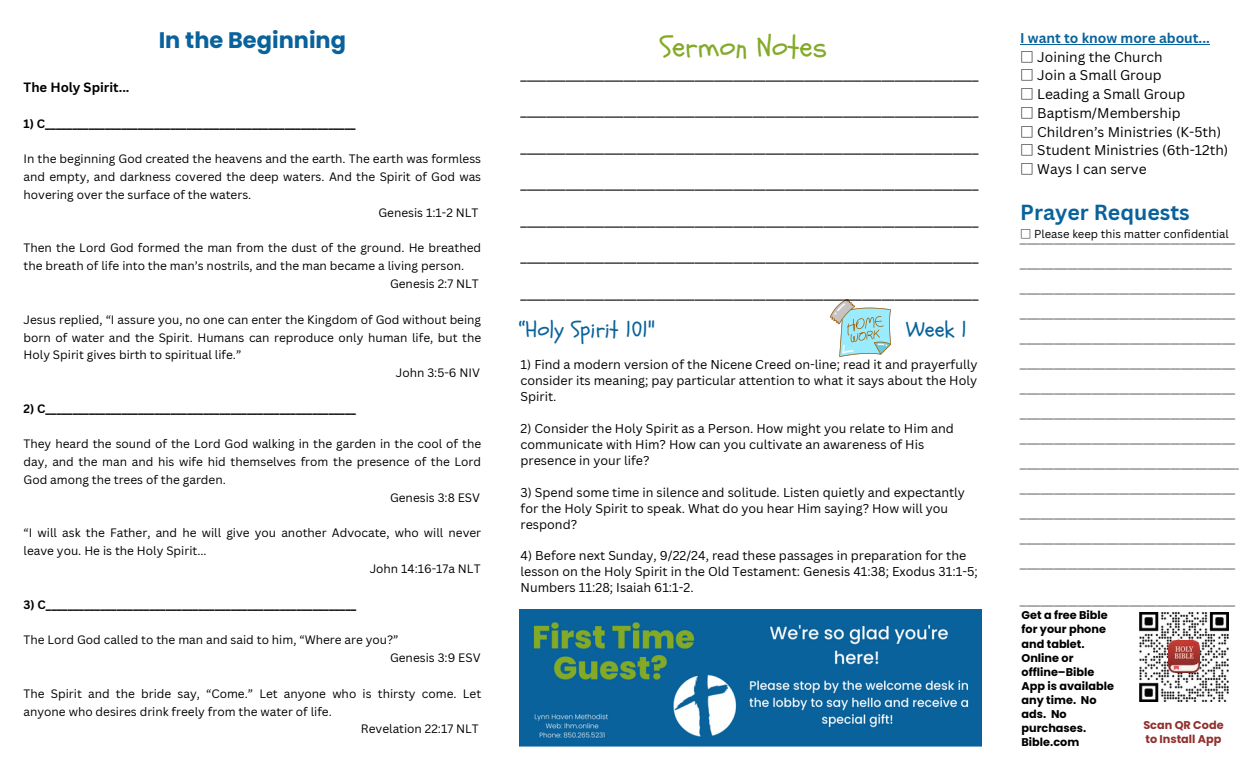
<style>
.page{position:relative;width:1260px;height:765px;background:#fff}
.page>*{position:absolute;margin:0;border:0;box-sizing:border-box;transform-origin:0 0}
.t1{font:30px "Schoolbell";color:#84aa28}
.t2{font:22.5px "Schoolbell";color:#09629b}
.t3{font:700 22.5px "Poppins";color:#09629b}
.t4{font:700 21.25px "Canva Sans";color:#09629b}
.t5{font:15px "Canva Sans";color:#000}
.t6{font:13.75px "Canva Sans";color:#000}
.t7{font:700 13.75px "Canva Sans";color:#09629b}
.t8{font:700 13.12px "Canva Sans";color:#000}
.t9{font:12.5px/16px "Canva Sans";color:#000}
.t10{font:11.88px/17.8px "Canva Sans";color:#000;text-align:justify}
.t11{font:700 11.88px "Canva Sans";color:#000}
.t12{font:700 11.25px/14px "Poppins";color:#000}
.t13{font:11.25px "Canva Sans";color:#000}
.t14{font:700 11.25px/14px "Poppins";color:#91302d}
.t15{font:700 8.38px "Open Sans";color:#000}
.s1{font-family:"Noto Sans CJ Ksc"}
</style>
<div class="page">
<img style="left:520px;top:609px;width:462px;height:137px">
<hr style="left:1020px;top:44px;width:190px;height:1px;background:#09629b">
<img style="left:1139px;top:612px;width:89px;height:89px">
<img style="left:1168px;top:641px;width:32px;height:32px">
<img style="left:830px;top:300px;width:60px;height:56px">
<h3 class="t3" style="left:159px;top:24px;width:189px">In the Beginning</h3>
<h5 class="t8" style="left:24px;top:78px;width:108px">The Holy Spirit...</h5>
<h5 class="t11" style="left:24px;top:115px;width:333px">1) C_________________________________________________________</h5>
<h5 class="t10" style="left:24px;top:150px;width:459px">In the beginning God created the heavens and the earth. The earth was formless and empty, and darkness covered the deep waters. And the Spirit of God was hovering over the surface of the waters.</h5>
<h5 class="t10" style="left:378px;top:203px;width:102px">Genesis 1:1-2 NLT</h5>
<p class="t10" style="left:24px;top:239px;width:459px">Then the Lord God formed the man from the dust of the ground. He breathed the breath of life into the man’s nostrils, and the man became a living person.</p>
<h5 class="t10" style="left:390px;top:275px;width:90px">Genesis 2:7 NLT</h5>
<p class="t10" style="left:24px;top:310px;width:459px">Jesus replied, “I assure you, no one can enter the Kingdom of God without being born of water and the Spirit. Humans can reproduce only human life, but the Holy Spirit gives birth to spiritual life.”</p>
<p class="t10" style="left:396px;top:364px;width:86px">John 3:5-6 NIV</p>
<p class="t11" style="left:24px;top:400px;width:334px">2) C_________________________________________________________</p>
<p class="t10" style="left:24px;top:435px;width:459px">They heard the sound of the Lord God walking in the garden in the cool of the day, and the man and his wife hid themselves from the presence of the Lord God among the trees of the garden.</p>
<p class="t10" style="left:390px;top:488px;width:92px">Genesis 3:8 ESV</p>
<p class="t10" style="left:24px;top:524px;width:459px">“I will ask the Father, and he will give you another Advocate, who will never leave you. He is the Holy Spirit...</p>
<p class="t10" style="left:370px;top:560px;width:112px">John 14:16-17a NLT</p>
<p class="t11" style="left:24px;top:596px;width:334px">3) C_________________________________________________________</p>
<p class="t10" style="left:24px;top:631px;width:377px">The Lord God called to the man and said to him, “Where are you?”</p>
<p class="t10" style="left:390px;top:649px;width:92px">Genesis 3:9 ESV</p>
<p class="t10" style="left:24px;top:684px;width:459px">The Spirit and the bride say, “Come.” Let anyone who is thirsty come. Let anyone who desires drink freely from the water of life.</p>
<p class="t10" style="left:361px;top:720px;width:119px">Revelation 22:17 NLT</p>
<p class="t1" style="left:660px;top:27px;width:169px">Sermon Notes</p>
<p class="t5" style="left:521px;top:64px;width:459px">_______________________________________________________________________</p>
<p class="t5" style="left:521px;top:100px;width:459px">_______________________________________________________________________</p>
<p class="t5" style="left:521px;top:137px;width:459px">_______________________________________________________________________</p>
<p class="t5" style="left:521px;top:173px;width:459px">_______________________________________________________________________</p>
<p class="t5" style="left:521px;top:210px;width:459px">_______________________________________________________________________</p>
<p class="t5" style="left:521px;top:246px;width:459px">_______________________________________________________________________</p>
<p class="t5" style="left:521px;top:283px;width:459px">_______________________________________________________________________</p>
<p class="t2" style="left:519px;top:315px;width:138px">“Holy Spirit 101"</p>
<p class="t2" style="left:906px;top:315px;width:63px">Week 1</p>
<p class="t9" style="left:521px;top:356px;width:458px;text-align:justify">1) Find a modern version of the Nicene Creed on-line; read it and prayerfully consider its meaning; pay particular attention to what it says about the Holy Spirit.</p>
<p class="t9" style="left:521px;top:420px;width:435px">2) Consider the Holy Spirit as a Person. How might you relate to Him and communicate with Him? How can you cultivate an awareness of His presence in your life?</p>
<p class="t9" style="left:521px;top:484px;width:446px">3) Spend some time in silence and solitude. Listen quietly and expectantly for the Holy Spirit to speak. What do you hear Him saying? How will you respond?</p>
<p class="t9" style="left:521px;top:548px;width:459px">4) Before next Sunday, 9/22/24, read these passages in preparation for the lesson on the Holy Spirit in the Old Testament: Genesis 41:38; Exodus 31:1-5;<br>Numbers 11:28; Isaiah 61:1-2.</p>
<h4 class="t7" style="left:1020px;top:28px;width:191px">I want to know more about...</h4>
<h4 class="t6" style="left:1020px;top:47px;width:144px"><span class="s1">□</span> Joining the Church</h4>
<h4 class="t6" style="left:1020px;top:66px;width:143px"><span class="s1">□</span> Join a Small Group</h4>
<h4 class="t6" style="left:1020px;top:84px;width:167px"><span class="s1">□</span> Leading a Small Group</h4>
<h4 class="t6" style="left:1020px;top:103px;width:162px"><span class="s1">□</span> Baptism/Membership</h4>
<h4 class="t6" style="left:1020px;top:122px;width:202px"><span class="s1">□</span> Children’s Ministries (K-5th)</h4>
<h4 class="t6" style="left:1020px;top:141px;width:210px"><span class="s1">□</span> Student Ministries (6th-12th)</h4>
<h4 class="t6" style="left:1020px;top:159px;width:128px"><span class="s1">□</span> Ways I can serve</h4>
<h6 class="t4" style="left:1020px;top:197px;width:171px">Prayer Requests</h6>
<p class="t13" style="left:1020px;top:226px;width:210px"><span class="s1">□</span> Please keep this matter confidential</p>
<p class="t15" style="left:1020px;top:234px;width:217px">_______________________________________________________________</p>
<p class="t15" style="left:1020px;top:259px;width:214px">______________________________________________________________</p>
<p class="t15" style="left:1020px;top:284px;width:217px">_______________________________________________________________</p>
<p class="t15" style="left:1020px;top:309px;width:217px">_______________________________________________________________</p>
<p class="t15" style="left:1020px;top:334px;width:217px">_______________________________________________________________</p>
<h6 class="t15" style="left:1020px;top:359px;width:217px">_______________________________________________________________</h6>
<p class="t15" style="left:1020px;top:384px;width:217px">_______________________________________________________________</p>
<p class="t15" style="left:1020px;top:409px;width:217px">_______________________________________________________________</p>
<p class="t15" style="left:1020px;top:434px;width:217px">_______________________________________________________________</p>
<p class="t15" style="left:1020px;top:459px;width:220px">________________________________________________________________</p>
<h6 class="t15" style="left:1020px;top:484px;width:217px">_______________________________________________________________</h6>
<p class="t15" style="left:1020px;top:509px;width:217px">_______________________________________________________________</p>
<p class="t15" style="left:1020px;top:534px;width:217px">_______________________________________________________________</p>
<p class="t15" style="left:1020px;top:559px;width:217px">_______________________________________________________________</p>
<p class="t15" style="left:1020px;top:596px;width:217px">_______________________________________________________________</p>
<p class="t12" style="left:1022px;top:608px;width:94px">Get a free Bible for your phone and tablet.<br>Online or offline–Bible<br>App is available any time. No ads. No purchases.<br>Bible.com</p>
<p class="t14" style="left:1143px;top:718px;width:82px">Scan QR Code to Install App</p>
</div>
